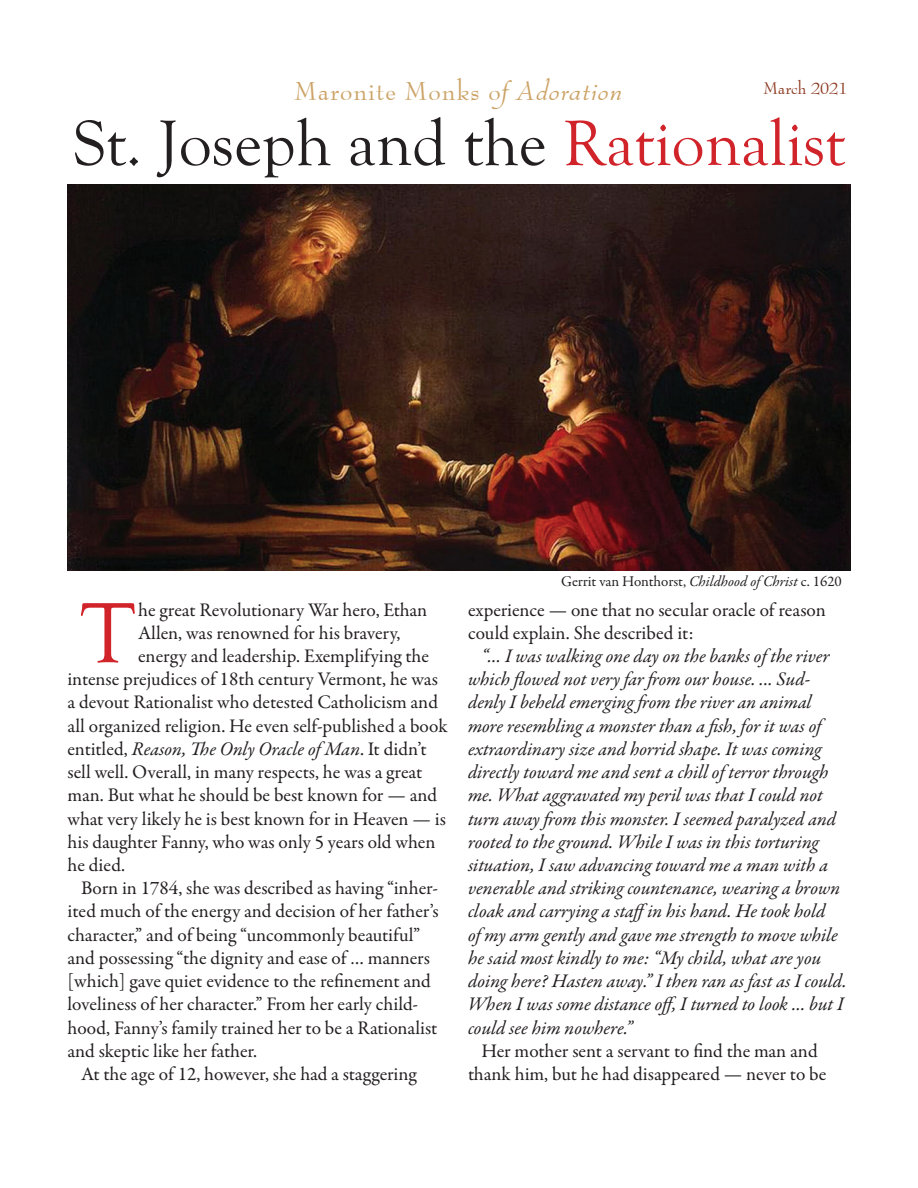
<style>
.page{position:relative;width:918px;height:1188px;background:#fff}
.page>*{position:absolute;margin:0;border:0;box-sizing:border-box;transform-origin:0 0}
.t1{font:88.35px "Goudy Old Style T";color:#d1232a}
.t2{font:66px "Goudy Old Style T";color:#231f20}
.t3{font:25.5px "Bernhard Modern BT";letter-spacing:.04em;color:#cca366}
.t4{font:19.35px/23.2px "Garamond Premr Pro";color:#231f20}
.t5{font:italic 19.35px/23.2px "Garamond Premr Pro";letter-spacing:-.005em;color:#231f20}
.t6{font:16.5px "Bernhard Modern BT";color:#8a351b}
.t7{font:15px "Garamond Premr Pro";letter-spacing:-.005em;color:#231f20}
.s1{font-family:"Cataneo BT";font-weight:300}
.s2{font-style:italic}
.s3{color:#d1232a}
.s4{font-style:normal}
</style>
<div class="page">
<img style="left:68px;top:185px;width:782px;height:385px">
<h3 class="t3" style="left:294px;top:75px;width:331px">Maronite Monks o<span class="s1">f</span><span class="s2">Adoration</span></h3>
<p class="t6" style="left:764px;top:77px;width:85px">March 2021</p>
<h2 class="t2" style="left:73px;top:107px;width:773px">St. Joseph and the <span class="s3">Rationalist</span></h2>
<h1 class="t1" style="left:81px;top:585px;width:55px">T</h1>
<p class="t4" style="left:138px;top:598px;width:291px">he great Revolutionary War hero, Ethan</p>
<p class="t4" style="left:138px;top:622px;width:264px">Allen, was renowned for his bravery,</p>
<p class="t4" style="left:138px;top:645px;width:292px">energy and leadership. Exemplifying the</p>
<p class="t4" style="left:67px;top:668px;width:372px">intense prejudices of 18th century Vermont, he was</p>
<p class="t4" style="left:67px;top:691px;width:372px">a devout Rationalist who detested Catholicism and</p>
<p class="t4" style="left:67px;top:714px;width:382px">all organized religion. He even self-published a book</p>
<p class="t5" style="left:67px;top:738px;width:361px"><span class="s4">entitled,</span> Reason, The Only Oracle of Man<span class="s4">. It didn’t</span></p>
<p class="t4" style="left:67px;top:761px;width:356px">sell well. Overall, in many respects, he was a great</p>
<p class="t4" style="left:67px;top:784px;width:371px">man. But what he should be best known for — and</p>
<p class="t4" style="left:67px;top:807px;width:380px">what very likely he is best known for in Heaven — is</p>
<p class="t4" style="left:67px;top:831px;width:369px">his daughter Fanny, who was only 5 years old when</p>
<p class="t4" style="left:67px;top:854px;width:59px">he died.</p>
<p class="t4" style="left:81px;top:877px;width:359px">Born in 1784, she was described as having “inher-</p>
<p class="t4" style="left:68px;top:900px;width:373px">ited much of the energy and decision of her father’s</p>
<p class="t4" style="left:68px;top:923px;width:354px">character,” and of being “uncommonly beautiful”</p>
<p class="t4" style="left:68px;top:947px;width:364px">and possessing “the dignity and ease of … manners</p>
<p class="t4" style="left:68px;top:970px;width:365px">[which] gave quiet evidence to the refinement and</p>
<p class="t4" style="left:68px;top:993px;width:352px">loveliness of her character.” From her early child-</p>
<p class="t4" style="left:68px;top:1016px;width:371px">hood, Fanny’s family trained her to be a Rationalist</p>
<p class="t4" style="left:68px;top:1040px;width:191px">and skeptic like her father.</p>
<p class="t4" style="left:81px;top:1063px;width:337px">At the age of 12, however, she had a staggering</p>
<p class="t7" style="left:561px;top:572px;width:282px">Gerrit van Honthorst, <span class="s2">Childhood of Christ</span> c. 1620</p>
<p class="t4" style="left:468px;top:598px;width:359px">experience — one that no secular oracle of reason could explain. She described it:</p>
<p class="t5" style="left:468px;top:645px;width:380px;text-indent:14px">“… I was walking one day on the banks of the river which flowed not very far from our house. ... Sud&shy;denly I beheld emerging from the river an animal more resembling a monster than a fish, for it was of extraordinary size and horrid shape. It was coming directly toward me and sent a chill of terror through me. What aggravated my peril was that I could not turn away from this monster. I seemed paralyzed and rooted to the ground. While I was in this torturing situation, I saw advancing toward me a man with a venerable and striking countenance, wearing a brown cloak and carrying a staffin his hand. He took hold<br>of my arm gently and gave me strength to move while he said most kindly to me: “My child, what are you doing here? Hasten away.” I then ran as fast as I could.<br>When I was some distance off, I turned to look … but I could see him nowhere.”</p>
<p class="t4" style="left:468px;top:1040px;width:360px;text-align:center">Her mother sent a servant to find the man and thank him, but he had disappeared — never to be</p>
</div>
